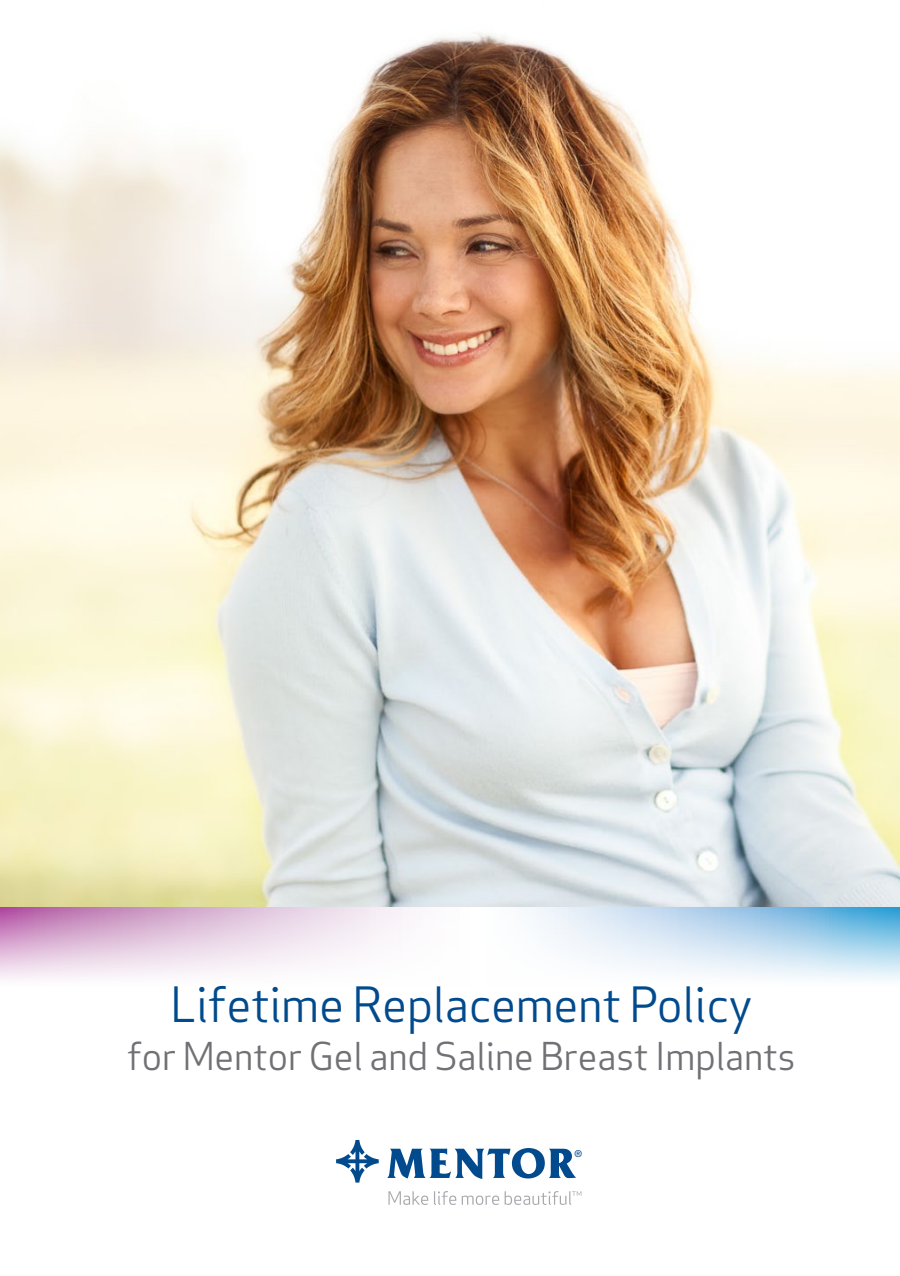
<style>
.page{position:relative;width:900px;height:1276px;background:#fff}
.page>*{position:absolute;margin:0;border:0;box-sizing:border-box;transform-origin:0 0}
.t1{font:47.5px "Apex Sans";letter-spacing:-.02em;color:#004a8d}
.t2{font:37.5px "Apex Sans";letter-spacing:-.02em;color:#717074}
.t3{font:500 9.5px "Helvetica Neue LT Std";color:#004a8d}
</style>
<div class="page">
<svg style="left:0;top:906px;width:900px;height:74px"></svg>
<img style="left:0;top:33px;width:900px;height:873px">
<svg style="left:387px;top:1148px;width:189px;height:31px"></svg>
<svg style="left:336px;top:1140px;width:43px;height:42px"></svg>
<svg style="left:388px;top:1191px;width:40px;height:14px"></svg>
<svg style="left:434px;top:1191px;width:22px;height:14px"></svg>
<svg style="left:462px;top:1195px;width:37px;height:10px"></svg>
<svg style="left:505px;top:1191px;width:76px;height:14px"></svg>
<p class="t1" style="left:170px;top:965px;width:584px">Lifetime Replacement Policy</p>
<p class="t2" style="left:127px;top:1025px;width:670px">for Mentor Gel and Saline Breast Implants</p>
<p class="t3" style="left:575px;top:1147px;width:9px">®</p>
</div>
